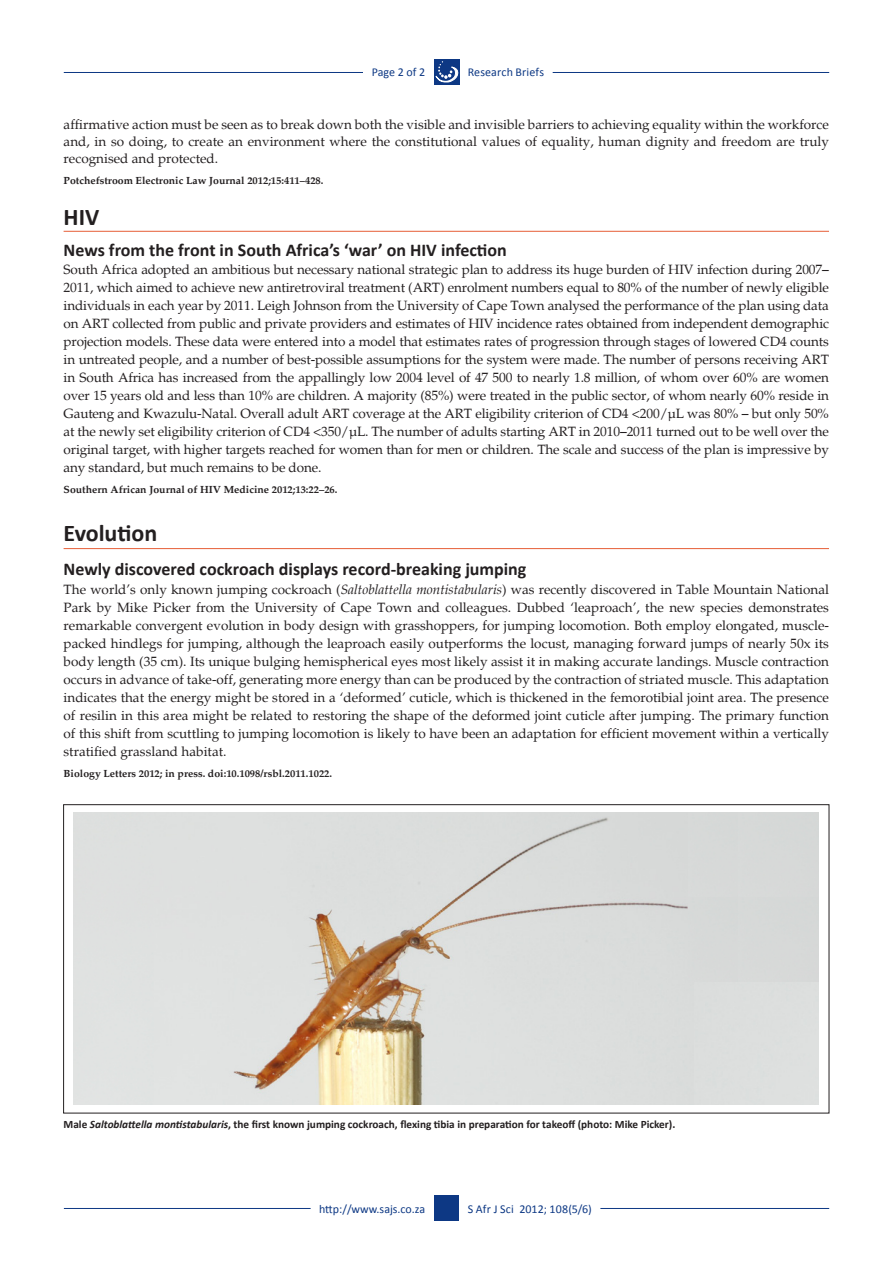
<style>
.page{position:relative;width:893px;height:1263px;background:#fff}
.page>*{position:absolute;margin:0;border:0;box-sizing:border-box;transform-origin:0 0}
.t1{font:700 24px "Calibri";color:#231f20}
.t2{font:700 18px "Calibri";color:#231f20}
.t3{font:13.5px/18px "Palatino";color:#231f20;text-align:justify}
.t4{font:12px "Calibri";letter-spacing:.005em;color:#0d3884}
.t5{font:700 11.25px "Calibri";color:#231f20}
.t6{font:700 10.5px "Palatino";color:#231f20}
.s1{font-style:italic}
</style>
<div class="page">
<hr style="left:64px;top:72px;width:299px;height:1px;background:#0d3884">
<hr style="left:553px;top:72px;width:276px;height:1px;background:#0d3884">
<div style="left:434px;top:1196px;width:25px;height:25px;background:#0d3884"></div>
<div style="left:434px;top:59px;width:25px;height:26px;background:#0d3884"></div>
<svg style="left:436px;top:61px;width:23px;height:22px"></svg>
<hr style="left:64px;top:1208px;width:247px;height:1px;background:#0d3884">
<hr style="left:600px;top:1208px;width:229px;height:1px;background:#0d3884">
<hr style="left:64px;top:231px;width:765px;height:1px;background:#e65e37">
<hr style="left:64px;top:548px;width:765px;height:1px;background:#e65e37">
<img style="left:153px;top:813px;width:540px;height:292px">
<div style="left:689px;top:813px;width:50px;height:168px;background:#d7d9d8"></div>
<div style="left:739px;top:813px;width:80px;height:168px;background:#d6d9d8"></div>
<p class="t4" style="left:372px;top:65px;width:55px">Page 2 of 2</p>
<p class="t4" style="left:468px;top:65px;width:78px">Research Briefs</p>
<p class="t3" style="left:64px;top:116px;width:767px;line-height:17.2px">affirmative action must be seen as to break down both the visible and invisible barriers to achieving equality within the workforce and, in so doing, to create an environment where the constitutional values of equality, human dignity and freedom are truly recognised and protected.</p>
<p class="t6" style="left:64px;top:175px;width:261px">Potchefstroom Electronic Law Journal 2012;15:411–428.</p>
<p class="t1" style="left:64px;top:201px;width:37px">HIV</p>
<p class="t2" style="left:64px;top:239px;width:445px">News from the front in South Africa’s ‘war’ on HIV infection</p>
<p class="t3" style="left:64px;top:261px;width:767px">South Africa adopted an ambitious but necessary national strategic plan to address its huge burden of HIV infection during 2007– 2011, which aimed to achieve new antiretroviral treatment (ART) enrolment numbers equal to 80% of the number of newly eligible individuals in each year by 2011. Leigh Johnson from the University of Cape Town analysed the performance of the plan using data on ART collected from public and private providers and estimates of HIV incidence rates obtained from independent demographic projection models. These data were entered into a model that estimates rates of progression through stages of lowered CD4 counts in untreated people, and a number of best-possible assumptions for the system were made. The number of persons receiving ART in South Africa has increased from the appallingly low 2004 level of 47 500 to nearly 1.8 million, of whom over 60% are women over 15 years old and less than 10% are children. A majority (85%) were treated in the public sector, of whom nearly 60% reside in Gauteng and Kwazulu-Natal. Overall adult ART coverage at the ART eligibility criterion of CD4 &lt;200/μL was 80% – but only 50% at the newly set eligibility criterion of CD4 &lt;350/μL. The number of adults starting ART in 2010–2011 turned out to be well over the original target, with higher targets reached for women than for men or children. The scale and success of the plan is impressive by any standard, but much remains to be done.</p>
<p class="t6" style="left:64px;top:483px;width:275px">Southern African Journal of HIV Medicine 2012;13:22–26.</p>
<p class="t1" style="left:64px;top:518px;width:95px">Evolution</p>
<p class="t2" style="left:64px;top:557px;width:464px">Newly discovered cockroach displays record-breaking jumping</p>
<p class="t3" style="left:64px;top:581px;width:767px">The world’s only known jumping cockroach (<span class="s1">Saltoblattella montistabularis</span>) was recently discovered in Table Mountain National Park by Mike Picker from the University of Cape Town and colleagues. Dubbed ‘leaproach’, the new species demonstrates remarkable convergent evolution in body design with grasshoppers, for jumping locomotion. Both employ elongated, muscle&shy;packed hindlegs for jumping, although the leaproach easily outperforms the locust, managing forward jumps of nearly 50x its body length (35 cm). Its unique bulging hemispherical eyes most likely assist it in making accurate landings. Muscle contraction occurs in advance of take-off, generating more energy than can be produced by the contraction of striated muscle. This adaptation indicates that the energy might be stored in a ‘deformed’ cuticle, which is thickened in the femorotibial joint area. The presence of resilin in this area might be related to restoring the shape of the deformed joint cuticle after jumping. The primary function of this shift from scuttling to jumping locomotion is likely to have been an adaptation for efficient movement within a vertically stratified grassland habitat.</p>
<p class="t6" style="left:64px;top:768px;width:270px">Biology Letters 2012; in press. doi:10.1098/rsbl.2011.1022.</p>
<p class="t5" style="left:64px;top:1117px;width:613px">Male <span class="s1">Saltoblattella montistabularis</span>, the first known jumping cockroach, flexing tibia in preparation for takeoff (photo: Mike Picker).</p>
<p class="t4" style="left:319px;top:1202px;width:108px">http://www.sajs.co.za</p>
<p class="t4" style="left:468px;top:1201px;width:126px">S Afr J Sci 2012; 108(5/6)</p>
</div>
